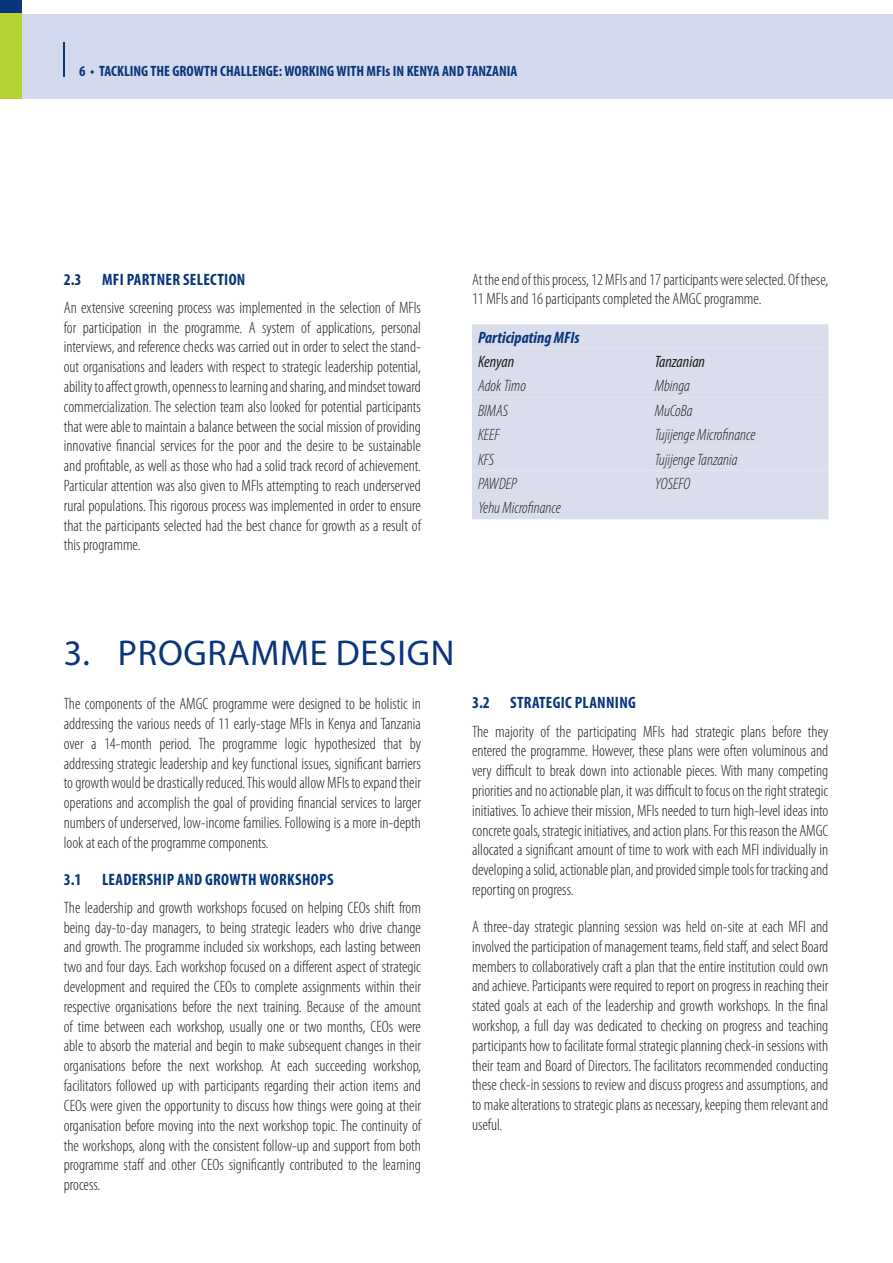
<style>
.page{position:relative;width:893px;height:1263px;background:#fff}
.page>*{position:absolute;margin:0;border:0;box-sizing:border-box;transform-origin:0 0}
.t1{font:36px "Myriad Pro";color:#08357c}
.FSD_Body_Text{font:300 condensed 16.5px/19.8px "Myriad Pro";color:#231f20;text-align:justify}
.FSD_Body_Text-2{font:italic 300 condensed 16.5px "Myriad Pro";color:#231f20}
.FSD_Numerical_sub-he{font:700 condensed 16.5px "Myriad Pro";letter-spacing:.02em;color:#08357c}
.FSD_Body_Text-3{font:italic 700 condensed 16.5px "Myriad Pro";color:#08357c}
.FSD_Body_Text-4{font:italic condensed 16.5px "Myriad Pro";color:#231f20}
.t2{font:700 condensed 15px "Myriad Pro";color:#08357c}
</style>
<div class="page">
<div style="left:0;top:0;width:21px;height:16px;background:#08357c"></div>
<div style="left:0;top:14px;width:893px;height:85px;background:#d4daee"></div>
<div style="left:0;top:13px;width:21px;height:85px;background:#b3d234"></div>
<hr style="left:63px;top:43px;width:2px;height:34px;background:#08357c">
<div style="left:472px;top:324px;width:356px;height:25px;background:#dadeec"></div>
<div style="left:472px;top:349px;width:356px;height:170px;background:#dadeec"></div>
<p class="t2" style="left:79px;top:63px;width:440px">6 • TACKLING THE GROWTH CHALLENGE: WORKING WITH MFIS IN KENYA AND TANZANIA</p>
<p class="FSD_Numerical_sub-he" style="left:64px;top:270px;width:79px">2.3 MFI PARTNER</p>
<p class="FSD_Numerical_sub-he" style="left:183px;top:270px;width:15px">SELECTION</p>
<p class="FSD_Body_Text" style="left:64px;top:298px;width:359px">An extensive screening process was implemented in the selection of MFIs for participation in the programme. A system of applications, personal interviews, and reference checks was carried out in order to select the stand&shy;out organisations and leaders with respect to strategic leadership potential, ability to affect growth, openness to learning and sharing, and mindset toward commercialization. The selection team also looked for potential participants that were able to maintain a balance between the social mission of providing innovative financial services for the poor and the desire to be sustainable and profitable, as well as those who had a solid track record of achievement.<br>Particular attention was also given to MFIs attempting to reach underserved rural populations. This rigorous process was implemented in order to ensure that the participants selected had the best chance for growth as a result of this programme.</p>
<p class="FSD_Body_Text" style="left:472px;top:270px;width:358px">At the end of this process, 12 MFIs and 17 participants were selected. Of these,<br>11 MFIs and 16 participants completed the AMGC programme.</p>
<p class="FSD_Body_Text-3" style="left:478px;top:327px;width:103px">Participating MFIs</p>
<p class="FSD_Body_Text-4" style="left:478px;top:352px;width:38px">Kenyan</p>
<p class="FSD_Body_Text-4" style="left:655px;top:352px;width:52px">Tanzanian</p>
<p class="FSD_Body_Text-2" style="left:478px;top:377px;width:49px">Adok Timo</p>
<p class="FSD_Body_Text-2" style="left:655px;top:377px;width:37px">Mbinga</p>
<p class="FSD_Body_Text-2" style="left:478px;top:401px;width:31px">BIMAS</p>
<p class="FSD_Body_Text-2" style="left:655px;top:401px;width:40px">MuCoBa</p>
<p class="FSD_Body_Text-2" style="left:478px;top:426px;width:23px">KEEF</p>
<p class="FSD_Body_Text-2" style="left:655px;top:426px;width:102px">Tujijenge Microfinance</p>
<p class="FSD_Body_Text-2" style="left:478px;top:450px;width:18px">KFS</p>
<p class="FSD_Body_Text-2" style="left:655px;top:450px;width:84px">Tujijenge Tanzania</p>
<p class="FSD_Body_Text-2" style="left:478px;top:475px;width:40px">PAWDEP</p>
<p class="FSD_Body_Text-2" style="left:655px;top:475px;width:37px">YOSEFO</p>
<p class="FSD_Body_Text-2" style="left:478px;top:499px;width:84px">Yehu Microfinance</p>
<p class="t1" style="left:64px;top:631px;width:99px">3. PROGRAMME</p>
<p class="t1" style="left:336px;top:631px;width:80px">DESIGN</p>
<p class="FSD_Body_Text" style="left:64px;top:694px;width:359px">The components of the AMGC programme were designed to be holistic in addressing the various needs of 11 early-stage MFIs in Kenya and Tanzania over a 14-month period. The programme logic hypothesized that by addressing strategic leadership and key functional issues, significant barriers to growth would be drastically reduced. This would allow MFIs to expand their operations and accomplish the goal of providing financial services to larger numbers of underserved, low-income families. Following is a more in-depth look at each of the programme components.</p>
<p class="FSD_Numerical_sub-he" style="left:64px;top:870px;width:54px">3.1 LEADERSHIP</p>
<p class="FSD_Numerical_sub-he" style="left:177px;top:870px;width:46px">AND GROWTH</p>
<p class="FSD_Numerical_sub-he" style="left:259px;top:870px;width:21px">WORKSHOPS</p>
<p class="FSD_Body_Text" style="left:64px;top:898px;width:359px">The leadership and growth workshops focused on helping CEOs shift from being day-to-day managers, to being strategic leaders who drive change and growth. The programme included six workshops, each lasting between two and four days. Each workshop focused on a different aspect of strategic development and required the CEOs to complete assignments within their respective organisations before the next training. Because of the amount of time between each workshop, usually one or two months, CEOs were able to absorb the material and begin to make subsequent changes in their organisations before the next workshop. At each succeeding workshop, facilitators followed up with participants regarding their action items and CEOs were given the opportunity to discuss how things were going at their organisation before moving into the next workshop topic. The continuity of the workshops, along with the consistent follow-up and support from both programme staff and other CEOs significantly contributed to the learning process.</p>
<p class="FSD_Numerical_sub-he" style="left:472px;top:694px;width:53px">3.2 STRATEGIC</p>
<p class="FSD_Numerical_sub-he" style="left:575px;top:694px;width:17px">PLANNING</p>
<p class="FSD_Body_Text" style="left:472px;top:722px;width:358px">The majority of the participating MFIs had strategic plans before they entered the programme. However, these plans were often voluminous and very difficult to break down into actionable pieces. With many competing priorities and no actionable plan, it was difficult to focus on the right strategic initiatives. To achieve their mission, MFIs needed to turn high-level ideas into concrete goals, strategic initiatives, and action plans. For this reason the AMGC allocated a significant amount of time to work with each MFI individually in developing a solid, actionable plan, and provided simple tools for tracking and reporting on progress.</p>
<p class="FSD_Body_Text" style="left:472px;top:917px;width:358px">A three-day strategic planning session was held on-site at each MFI and involved the participation of management teams, field staff, and select Board members to collaboratively craft a plan that the entire institution could own and achieve. Participants were required to report on progress in reaching their stated goals at each of the leadership and growth workshops. In the final workshop, a full day was dedicated to checking on progress and teaching participants how to facilitate formal strategic planning check-in sessions with their team and Board of Directors. The facilitators recommended conducting these check-in sessions to review and discuss progress and assumptions, and to make alterations to strategic plans as necessary, keeping them relevant and useful.</p>
</div>
